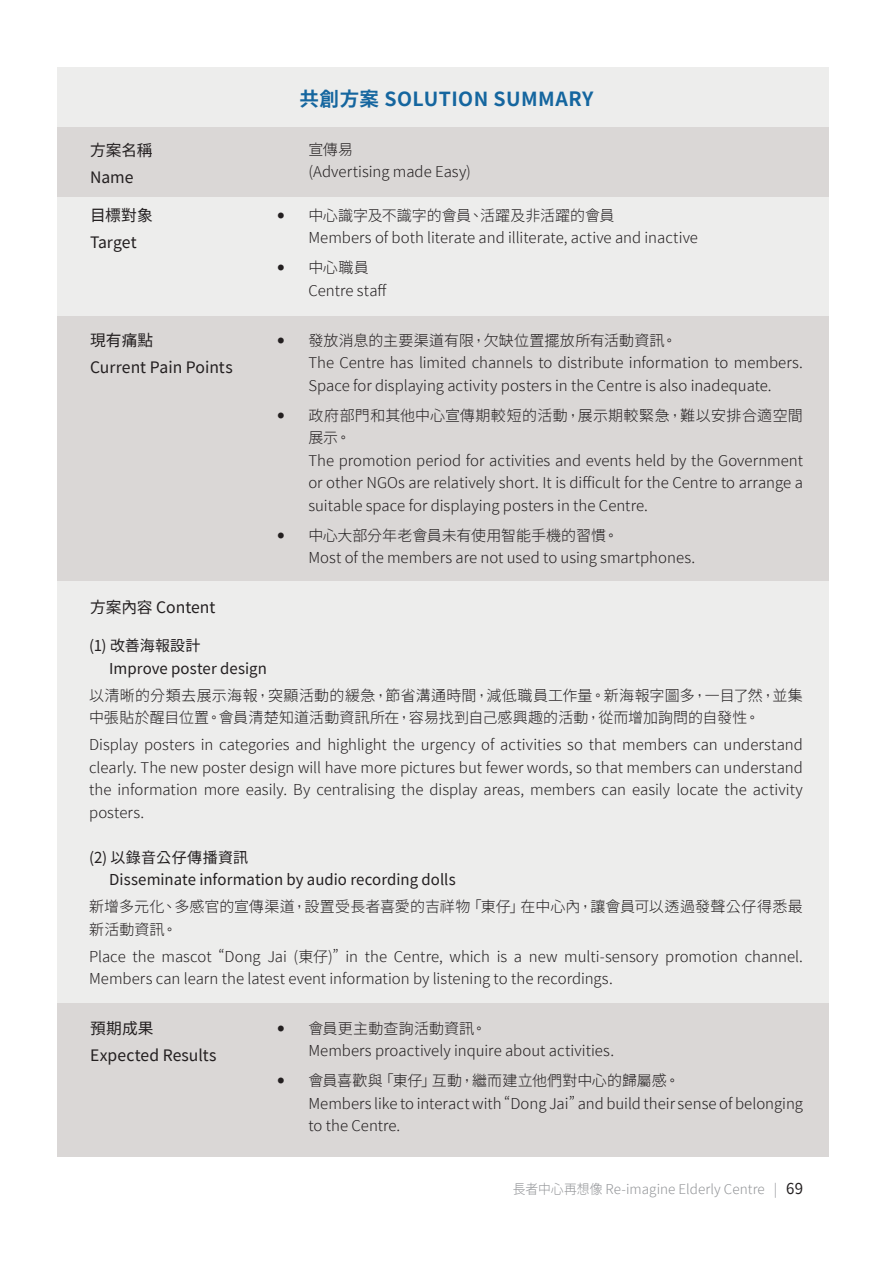
<style>
.page{position:relative;width:893px;height:1263px;background:#fff}
.page>*{position:absolute;margin:0;border:0;box-sizing:border-box;transform-origin:0 0}
.t1{font:700 19.5px "Taipei Sans TC Beta";letter-spacing:.02em;color:#15669f}
.t2{font:15.75px/27px "Taipei Sans TC Beta";color:#231f20}
.t3{font:300 15px/22.5px "Taipei Sans TC Beta";letter-spacing:.005em;color:#231f20}
.t4{font:15px/22.5px "Taipei Sans TC Beta";letter-spacing:.005em;color:#231f20}
.t5{font:300 13.5px "Taipei Sans TC Beta";letter-spacing:.005em;color:#939598;scale:.95 1}
.s1{font-weight:400;font-size:15px;color:#231f20}
</style>
<div class="page">
<div style="left:58px;top:67px;width:771px;height:1090px;background:#ededec"></div>
<div style="left:58px;top:127px;width:771px;height:70px;background:#dad7d6"></div>
<div style="left:58px;top:316px;width:771px;height:265px;background:#dad7d6"></div>
<div style="left:58px;top:1003px;width:771px;height:154px;background:#dad7d6"></div>
<p class="t2" style="left:90px;top:137px;width:64px">方案名稱<br>Name</p>
<p class="t2" style="left:90px;top:202px;width:65px">目標對象<br>Target</p>
<p class="t2" style="left:90px;top:327px;width:144px">現有痛點<br>Current Pain Points</p>
<p class="t2" style="left:90px;top:594px;width:127px">方案內容 Content</p>
<h1 class="t1" style="left:299px;top:87px;width:296px">共創方案 SOLUTION SUMMARY</h1>
<p class="t3" style="left:308px;top:138px;width:164px">宣傳易<br>(Advertising made Easy)</p>
<p class="t3" style="left:308px;top:204px;width:391px">中心識字及不識字的會員、活躍及非活躍的會員<br>Members of both literate and illiterate, active and inactive</p>
<p class="t3" style="left:308px;top:257px;width:80px">中心職員<br>Centre staff</p>
<p class="t3" style="left:308px;top:329px;width:496px">發放消息的主要渠道有限，欠缺位置擺放所有活動資訊。<br>The Centre has limited channels to distribute information to members.<br>Space for displaying activity posters in the Centre is also inadequate.</p>
<p class="t3" style="left:308px;top:404px;width:496px">政府部門和其他中心宣傳期較短的活動，展示期較緊急，難以安排合適空間展示。<br>The promotion period for activities and events held by the Government or other NGOs are relatively short. It is difficult for the Centre to arrange a suitable space for displaying posters in the Centre.</p>
<p class="t3" style="left:308px;top:524px;width:388px">中心大部分年老會員未有使用智能手機的習慣。<br>Most of the members are not used to using smartphones.</p>
<p class="t4" style="left:109px;top:635px;width:159px;text-indent:-20px">(1) 改善海報設計<br>Improve poster design</p>
<p class="t3" style="left:89px;top:684px;width:715px">以清晰的分類去展示海報，突顯活動的緩急，節省溝通時間，減低職員工作量。新海報字圖多，一目了然，並集中張貼於醒目位置。會員清楚知道活動資訊所在，容易找到自己感興趣的活動，從而增加詢問的自發性。</p>
<p class="t3" style="left:89px;top:734px;width:715px;text-align:justify">Display posters in categories and highlight the urgency of activities so that members can understand clearly. The new poster design will have more pictures but fewer words, so that members can understand the information more easily. By centralising the display areas, members can easily locate the activity posters.</p>
<p class="t4" style="left:109px;top:846px;width:348px;text-indent:-20px">(2) 以錄音公仔傳播資訊<br>Disseminate information by audio recording dolls</p>
<p class="t3" style="left:89px;top:896px;width:715px">新增多元化、多感官的宣傳渠道，設置受長者喜愛的吉祥物「東仔」在中心內，讓會員可以透過發聲公仔得悉最新活動資訊。</p>
<p class="t3" style="left:89px;top:945px;width:715px">Place the mascot “Dong Jai (東仔)” in the Centre, which is a new multi-sensory promotion channel.<br>Members can learn the latest event information by listening to the recordings.</p>
<p class="t2" style="left:90px;top:1015px;width:128px">預期成果<br>Expected Results</p>
<p class="t3" style="left:308px;top:1017px;width:307px">會員更主動查詢活動資訊。<br>Members proactively inquire about activities.</p>
<p class="t3" style="left:308px;top:1070px;width:496px">會員喜歡與「東仔」互動，繼而建立他們對中心的歸屬感。<br>Members like to interact with “Dong Jai” and build their sense of belonging to the Centre.</p>
<p class="t5" style="left:513px;top:1182px;width:307px">長者中心再想像 Re-imagine Elderly Centre | <span class="s1">69</span></p>
</div>
